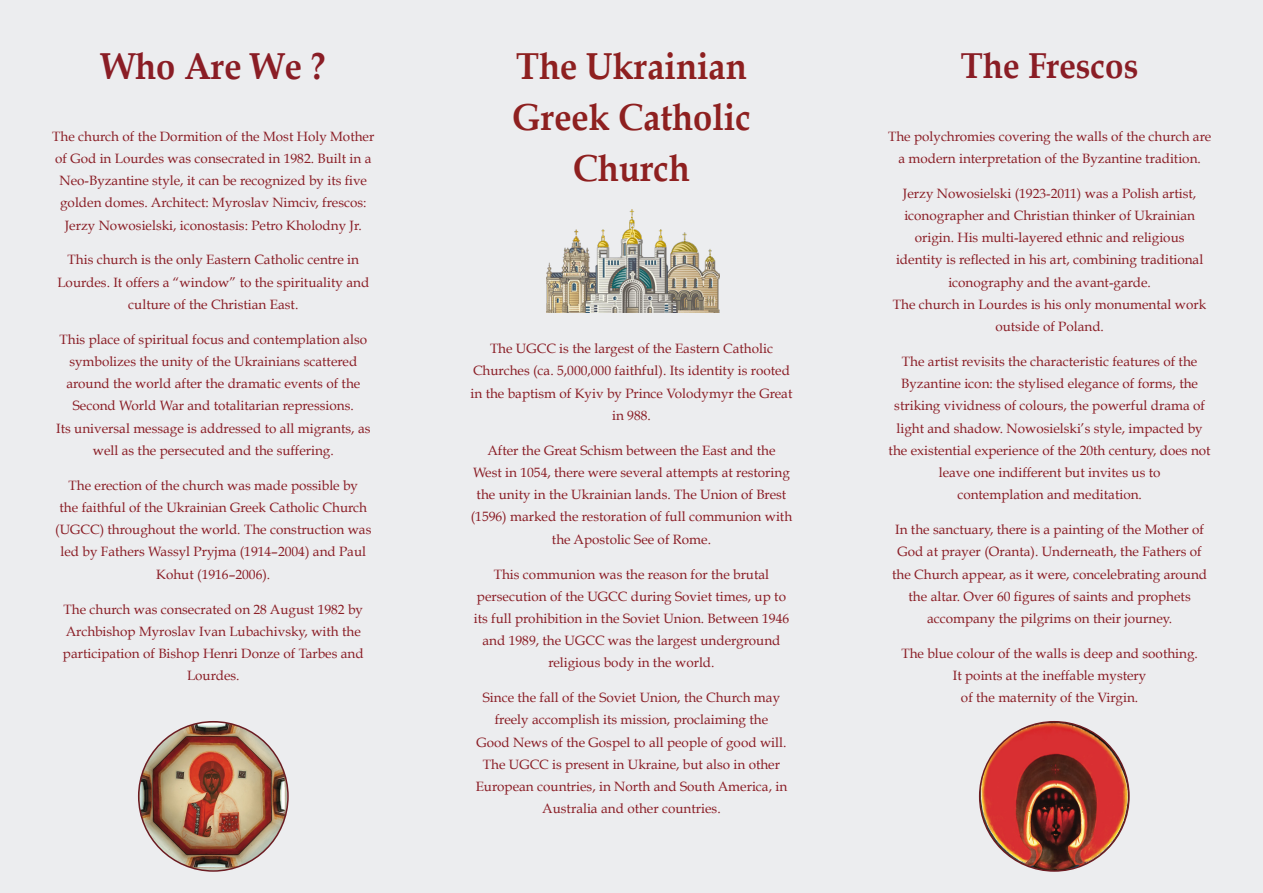
<style>
.page{position:relative;width:1263px;height:893px;background:#ecedef}
.page>*{position:absolute;margin:0;border:0;box-sizing:border-box;transform-origin:0 0}
.Titre_de_la_page{font:700 37.5px/51px "Book Antiqua";color:#8e2020;text-align:center;scale:.92 1}
.Titre_de_la_page-2{font:700 37.5px "Book Antiqua";color:#8a1d25;scale:.92 1}
.Titre_de_la_page-3{font:700 36px "Book Antiqua";color:#8a1d25;scale:.92 1}
.Texte_de_la_page{font:13.5px/22.2px "Book Antiqua";color:#8a1d25;text-align:center}
</style>
<div class="page">
<img style="left:546px;top:210px;width:174px;height:103px">
<img style="left:139px;top:722px;width:148px;height:148px">
<img style="left:980px;top:722px;width:149px;height:149px;border-radius:75px">
<p class="Titre_de_la_page-2" style="left:101px;top:40px;width:246px">Who Are We ?</p>
<p class="Titre_de_la_page" style="left:516px;top:40px;width:253px">The Ukrainian</p>
<p class="Titre_de_la_page-3" style="left:961px;top:41px;width:194px">The Frescos</p>
<p class="Titre_de_la_page" style="left:512px;top:91px;width:261px">Greek Catholic<br>Church</p>
<p class="Texte_de_la_page" style="left:888px;top:125px;width:325px">The polychromies covering the walls of the church are a modern interpretation of the Byzantine tradition.</p>
<p class="Texte_de_la_page" style="left:893px;top:182px;width:315px">Jerzy Nowosielski (1923-2011) was a Polish artist, iconographer and Christian thinker of Ukrainian origin. His multi-layered ethnic and religious identity is reflected in his art, combining traditional iconography and the avant-garde.<br>The church in Lourdes is his only monumental work outside of Poland.</p>
<p class="Texte_de_la_page" style="left:889px;top:350px;width:323px">The artist revisits the characteristic features of the Byzantine icon: the stylised elegance of forms, the striking vividness of colours, the powerful drama of light and shadow. Nowosielski’s style, impacted by the existential experience of the 20th century, does not leave one indifferent but invites us to<br>contemplation and meditation.</p>
<p class="Texte_de_la_page" style="left:892px;top:518px;width:316px">In the sanctuary, there is a painting of the Mother of God at prayer (Oranta). Underneath, the Fathers of the Church appear, as it were, concelebrating around the altar. Over 60 figures of saints and prophets accompany the pilgrims on their journey.</p>
<p class="Texte_de_la_page" style="left:901px;top:642px;width:298px">The blue colour of the walls is deep and soothing.<br>It points at the ineffable mystery<br>of the maternity of the Virgin.</p>
<p class="Texte_de_la_page" style="left:52px;top:125px;width:324px">The church of the Dormition of the Most Holy Mother of God in Lourdes was consecrated in 1982. Built in a Neo-Byzantine style, it can be recognized by its five golden domes. Architect: Myroslav Nimciv, frescos:<br>Jerzy Nowosielski, iconostasis: Petro Kholodny Jr.</p>
<p class="Texte_de_la_page" style="left:57px;top:248px;width:313px">This church is the only Eastern Catholic centre in<br>Lourdes. It offers a “window” to the spirituality and culture of the Christian East.</p>
<p class="Texte_de_la_page" style="left:56px;top:328px;width:316px">This place of spiritual focus and contemplation also symbolizes the unity of the Ukrainians scattered around the world after the dramatic events of the Second World War and totalitarian repressions.<br>Its universal message is addressed to all migrants, as well as the persecuted and the suffering.</p>
<p class="Texte_de_la_page" style="left:55px;top:474px;width:318px">The erection of the church was made possible by<br>the faithful of the Ukrainian Greek Catholic Church (UGCC) throughout the world. The construction was led by Fathers Wassyl Pryjma (1914–2004) and Paul Kohut (1916–2006).</p>
<p class="Texte_de_la_page" style="left:63px;top:598px;width:302px">The church was consecrated on 28 August 1982 by Archbishop Myroslav Ivan Lubachivsky, with the participation of Bishop Henri Donze of Tarbes and Lourdes.</p>
<p class="Texte_de_la_page" style="left:471px;top:337px;width:323px">The UGCC is the largest of the Eastern Catholic Churches (ca. 5,000,000 faithful). Its identity is rooted in the baptism of Kyiv by Prince Volodymyr the Great in 988.</p>
<p class="Texte_de_la_page" style="left:471px;top:439px;width:323px">After the Great Schism between the East and the<br>West in 1054, there were several attempts at restoring the unity in the Ukrainian lands. The Union of Brest (1596) marked the restoration of full communion with the Apostolic See of Rome.</p>
<p class="Texte_de_la_page" style="left:474px;top:562px;width:317px">This communion was the reason for the brutal persecution of the UGCC during Soviet times, up to its full prohibition in the Soviet Union. Between 1946 and 1989, the UGCC was the largest underground religious body in the world.</p>
<p class="Texte_de_la_page" style="left:476px;top:686px;width:313px">Since the fall of the Soviet Union, the Church may freely accomplish its mission, proclaiming the<br>Good News of the Gospel to all people of good will.<br>The UGCC is present in Ukraine, but also in other European countries, in North and South America, in Australia and other countries.</p>
</div>
